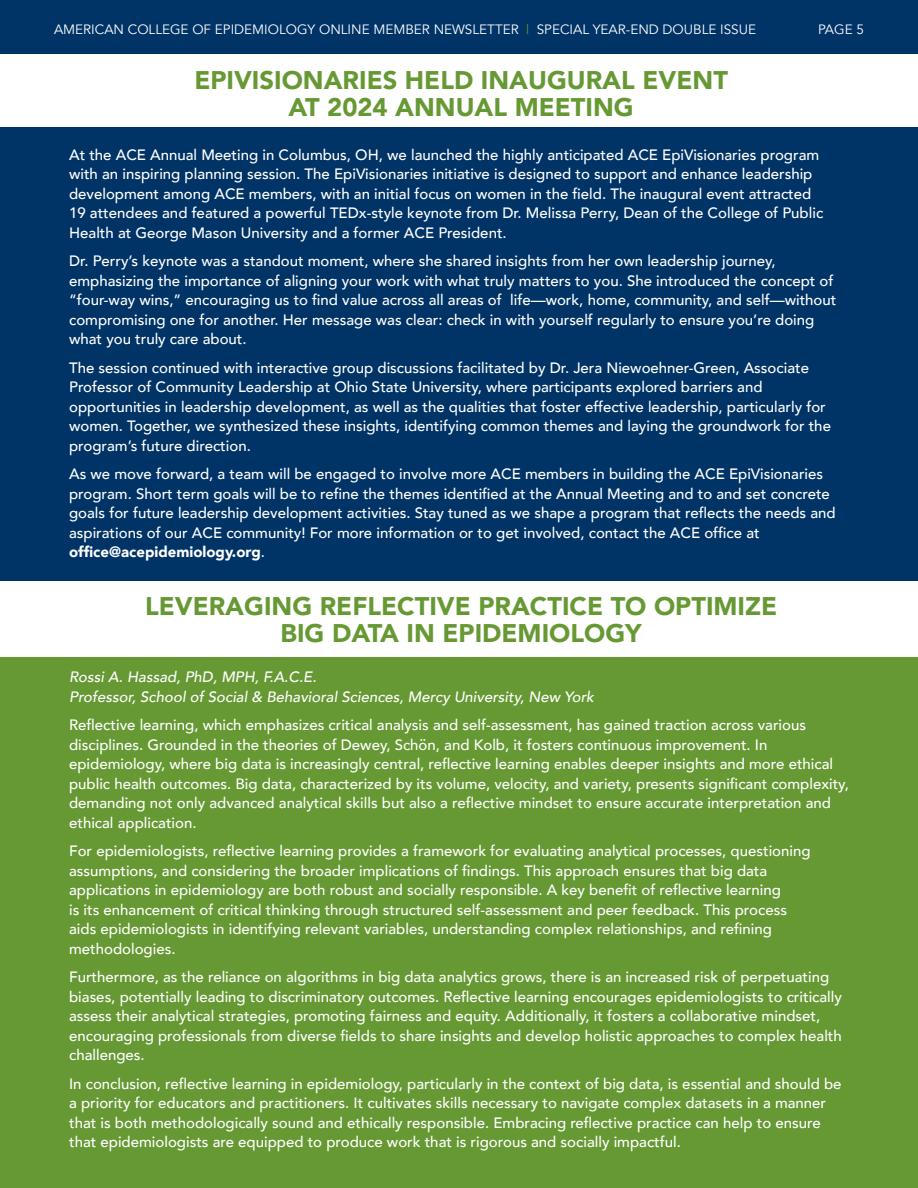
<style>
.page{position:relative;width:918px;height:1188px;background:#fff}
.page>*{position:absolute;margin:0;border:0;box-sizing:border-box;transform-origin:0 0}
.t1{font:900 25.5px/27px "Avenir";color:#693;text-align:center}
.t2{font:500 15px/19.5px "Avenir";color:#fff}
.t3{font:italic 500 15px/19.5px "Avenir";color:#fff}
.t4{font:13.5px "Avenir";color:#fff}
.s1{color:#693}
.s2{font-weight:900}
</style>
<div class="page">
<div style="left:0;top:0;width:918px;height:54px;background:#036"></div>
<div style="left:0;top:127px;width:918px;height:454px;background:#036"></div>
<div style="left:0;top:657px;width:918px;height:531px;background:#693"></div>
<p class="t4" style="left:54px;top:21px;width:704px">AMERICAN COLLEGE OF EPIDEMIOLOGY ONLINE MEMBER NEWSLETTER <span class="s1">|</span> SPECIAL YEAR-END DOUBLE ISSUE</p>
<p class="t4" style="left:818px;top:21px;width:47px">PAGE 5</p>
<h1 class="t1" style="left:194px;top:65px;width:535px">EPIVISIONARIES HELD INAUGURAL EVENT<br>AT 2024 ANNUAL MEETING</h1>
<p class="t2" style="left:69px;top:144px;width:756px">At the ACE Annual Meeting in Columbus, OH, we launched the highly anticipated ACE EpiVisionaries program with an inspiring planning session. The EpiVisionaries initiative is designed to support and enhance leadership development among ACE members, with an initial focus on women in the field. The inaugural event attracted 19 attendees and featured a powerful TEDx-style keynote from Dr. Melissa Perry, Dean of the College of Public Health at George Mason University and a former ACE President.</p>
<p class="t2" style="left:69px;top:250px;width:769px">Dr. Perry’s keynote was a standout moment, where she shared insights from her own leadership journey, emphasizing the importance of aligning your work with what truly matters to you. She introduced the concept of “four-way wins,” encouraging us to find value across all areas of life—work, home, community, and self—without compromising one for another. Her message was clear: check in with yourself regularly to ensure you’re doing what you truly care about.</p>
<p class="t2" style="left:69px;top:357px;width:763px">The session continued with interactive group discussions facilitated by Dr. Jera Niewoehner-Green, Associate Professor of Community Leadership at Ohio State University, where participants explored barriers and opportunities in leadership development, as well as the qualities that foster effective leadership, particularly for women. Together, we synthesized these insights, identifying common themes and laying the groundwork for the program’s future direction.</p>
<p class="t2" style="left:69px;top:463px;width:768px">As we move forward, a team will be engaged to involve more ACE members in building the ACE EpiVisionaries program. Short term goals will be to refine the themes identified at the Annual Meeting and to and set concrete goals for future leadership development activities. Stay tuned as we shape a program that reflects the needs and aspirations of our ACE community! For more information or to get involved, contact the ACE office at <span class="s2">office@acepidemiology.org</span>.</p>
<h1 class="t1" style="left:145px;top:592px;width:634px">LEVERAGING REFLECTIVE PRACTICE TO OPTIMIZE<br>BIG DATA IN EPIDEMIOLOGY</h1>
<p class="t3" style="left:69px;top:668px;width:526px">Rossi A. Hassad, PhD, MPH, F.A.C.E.<br>Professor, School of Social &amp; Behavioral Sciences, Mercy University, New York</p>
<p class="t2" style="left:69px;top:715px;width:781px">Reflective learning, which emphasizes critical analysis and self-assessment, has gained traction across various disciplines. Grounded in the theories of Dewey, Schön, and Kolb, it fosters continuous improvement. In epidemiology, where big data is increasingly central, reflective learning enables deeper insights and more ethical public health outcomes. Big data, characterized by its volume, velocity, and variety, presents significant complexity, demanding not only advanced analytical skills but also a reflective mindset to ensure accurate interpretation and ethical application.</p>
<p class="t2" style="left:69px;top:841px;width:743px">For epidemiologists, reflective learning provides a framework for evaluating analytical processes, questioning assumptions, and considering the broader implications of findings. This approach ensures that big data applications in epidemiology are both robust and socially responsible. A key benefit of reflective learning<br>is its enhancement of critical thinking through structured self-assessment and peer feedback. This process aids epidemiologists in identifying relevant variables, understanding complex relationships, and refining methodologies.</p>
<p class="t2" style="left:69px;top:967px;width:774px">Furthermore, as the reliance on algorithms in big data analytics grows, there is an increased risk of perpetuating biases, potentially leading to discriminatory outcomes. Reflective learning encourages epidemiologists to critically assess their analytical strategies, promoting fairness and equity. Additionally, it fosters a collaborative mindset, encouraging professionals from diverse fields to share insights and develop holistic approaches to complex health challenges.</p>
<p class="t2" style="left:69px;top:1073px;width:774px">In conclusion, reflective learning in epidemiology, particularly in the context of big data, is essential and should be a priority for educators and practitioners. It cultivates skills necessary to navigate complex datasets in a manner that is both methodologically sound and ethically responsible. Embracing reflective practice can help to ensure that epidemiologists are equipped to produce work that is rigorous and socially impactful.</p>
</div>
